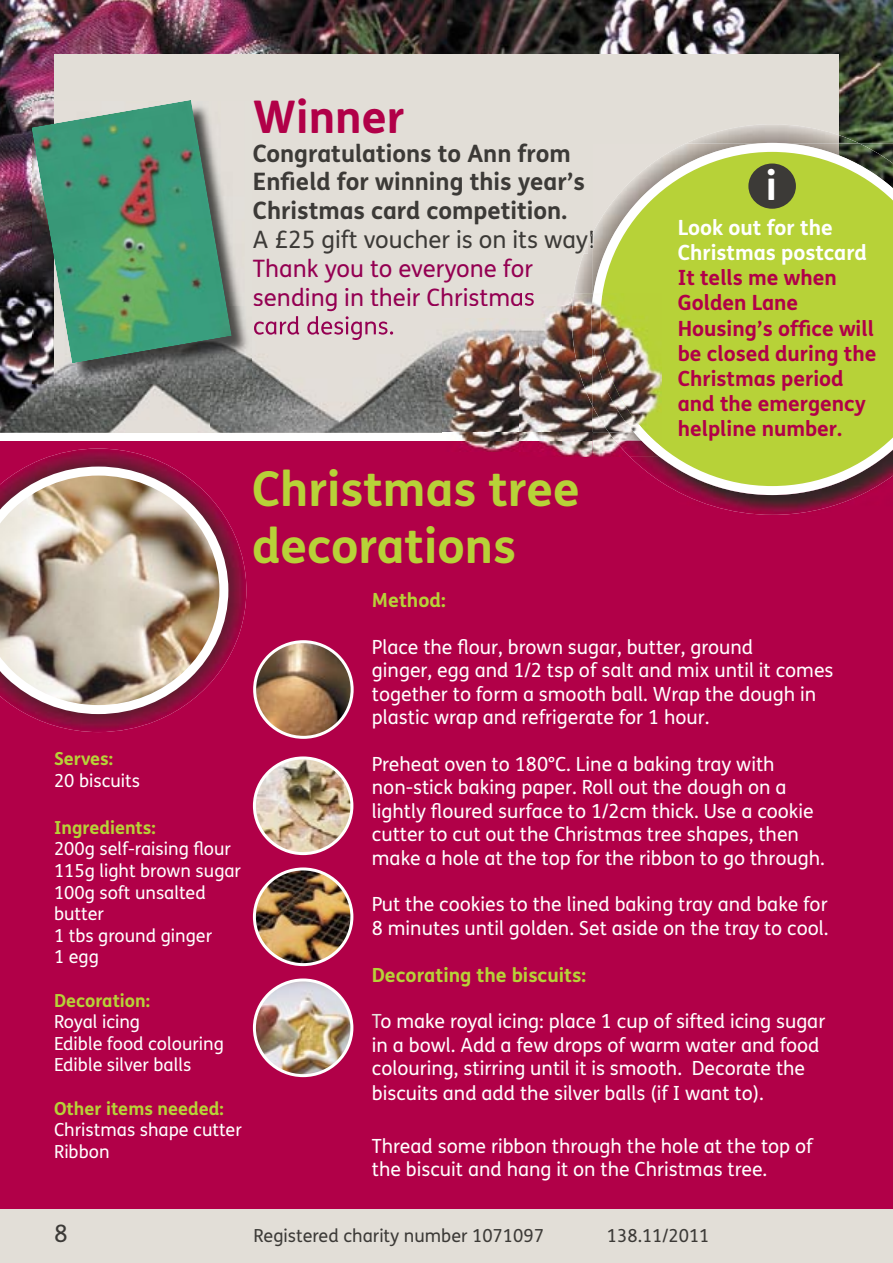
<style>
.page{position:relative;width:893px;height:1263px;background:#fff}
.page>*{position:absolute;margin:0;border:0;box-sizing:border-box;transform-origin:0 0}
.t1{font:700 48px/57.6px "FS Mencap";color:#b7d238}
.t2{font:700 45px "FS Mencap";color:#b10048}
.t3{font:700 40.5px "FS Mencap";color:#fff}
.t4{font:700 24px/28.8px "FS Mencap";color:#3c3a37}
.t5{font:24px/28.8px "FS Mencap";color:#940052}
.t6{font:24px "FS Mencap";color:#3c3a37}
.t7{font:700 21px/25.2px "FS Mencap";color:#b10048}
.t8{font:700 21px/25.2px "FS Mencap";color:#fff}
.t9{font:19.5px/23.4px "FS Mencap";color:#fff}
.t10{font:700 19.5px "FS Mencap";color:#b7d238}
.t11{font:18px/21.6px "FS Mencap";color:#fff}
.t12{font:700 18px "FS Mencap";color:#b7d238}
.t13{font:18px "FS Mencap";color:#3c3a37}
.s1{color:#e7e3de}
</style>
<div class="page">
<img style="left:0;top:0;width:893px;height:306px">
<div style="left:54px;top:54px;width:785px;height:388px;background:#e2ded7"></div>
<img style="left:0;top:306px;width:54px;height:127px">
<img style="left:209px;top:311px;width:233px;height:122px">
<img style="left:54px;top:383px;width:155px;height:50px">
<img style="left:327px;top:306px;width:10px;height:5px">
<img style="left:254px;top:316px;width:139px;height:24px">
<div style="left:0;top:434px;width:893px;height:783px;background:#b10048"></div>
<img style="left:26px;top:449px;width:220px;height:283px">
<div style="left:0;top:1209px;width:893px;height:54px;background:#e2ded7"></div>
<img style="left:0;top:466px;width:228px;height:248px">
<svg style="left:253px;top:640px;width:101px;height:99px"></svg>
<img style="left:253px;top:756px;width:100px;height:99px">
<img style="left:253px;top:867px;width:100px;height:99px">
<img style="left:253px;top:978px;width:100px;height:99px">
<div style="left:0;top:433px;width:893px;height:7px;background:#fff"></div>
<img style="left:839px;top:135px;width:21px;height:8px">
<img style="left:442px;top:329px;width:119px;height:122px">
<img style="left:684px;top:495px;width:177px;height:20px">
<svg style="left:584px;top:236px;width:7px;height:18px"></svg>
<svg style="left:591px;top:143px;width:302px;height:352px;fill:#b7d238"></svg>
<div style="left:748px;top:164px;width:48px;height:45px;background:#3c3a37;border-radius:50%"></div>
<img style="left:33px;top:258px;width:218px;height:125px">
<img style="left:31px;top:100px;width:201px;height:263px">
<img style="left:562px;top:299px;width:10px;height:7px">
<img style="left:519px;top:293px;width:15px;height:13px">
<img style="left:519px;top:306px;width:72px;height:127px">
<img style="left:519px;top:440px;width:72px;height:17px">
<img style="left:561px;top:433px;width:30px;height:7px">
<img style="left:572px;top:293px;width:19px;height:13px">
<img style="left:572px;top:306px;width:19px;height:99px">
<img style="left:591px;top:293px;width:71px;height:164px">
<p class="t12" style="left:54px;top:748px;width:61px">Serves:</p>
<p class="t11" style="left:54px;top:770px;width:88px">20 biscuits</p>
<p class="t12" style="left:54px;top:816px;width:103px">Ingredients:</p>
<p class="t11" style="left:54px;top:839px;width:188px">200g self-raising flour<br>115g light brown sugar<br>100g soft unsalted butter<br>1 tbs ground ginger<br>1 egg</p>
<p class="t12" style="left:54px;top:989px;width:98px">Decoration:</p>
<p class="t11" style="left:54px;top:1011px;width:171px">Royal icing<br>Edible food colouring<br>Edible silver balls</p>
<p class="t12" style="left:54px;top:1097px;width:171px">Other items needed:</p>
<p class="t11" style="left:54px;top:1119px;width:189px">Christmas shape cutter<br>Ribbon</p>
<h2 class="t2" style="left:253px;top:89px;width:153px">Winner</h2>
<p class="t4" style="left:253px;top:139px;width:333px">Congratulations to Ann from<br>Enfield for winning this year’s<br>Christmas card competition.</p>
<p class="t6" style="left:253px;top:226px;width:344px">A £25 gift voucher is on its way!</p>
<p class="t5" style="left:253px;top:254px;width:283px">Thank you to everyone for sending in their Christmas</p>
<h1 class="t1" style="left:252px;top:460px;width:329px">Christmas tree decorations</h1>
<h3 class="t3" style="left:766px;top:160px;width:13px">i</h3>
<p class="t8" style="left:678px;top:215px;width:191px">Look out for the<br>Christmas postcard</p>
<p class="t7" style="left:678px;top:265px;width:200px">It tells me when<br>Golden Lane<br>Housing’s office will be closed during the<br>Christmas period and the emergency helpline number.</p>
<p class="t10" style="left:372px;top:588px;width:75px">Method:</p>
<p class="t9" style="left:372px;top:636px;width:463px">Place the flour, brown sugar, butter, ground<br>ginger, egg and 1/2 tsp of salt and mix until it comes together to form a smooth ball. Wrap the dough in plastic wrap and refrigerate for 1 hour.</p>
<p class="t9" style="left:372px;top:753px;width:454px">Preheat oven to 180°C. Line a baking tray with non-stick baking paper. Roll out the dough on a lightly floured surface to 1/2cm thick. Use a cookie cutter to cut out the Christmas tree shapes, then make a hole at the top for the ribbon to go through.</p>
<p class="t9" style="left:372px;top:893px;width:458px">Put the cookies to the lined baking tray and bake for<br>8 minutes until golden. Set aside on the tray to cool.</p>
<p class="t10" style="left:372px;top:962px;width:216px">Decorating the biscuits:</p>
<p class="t9" style="left:372px;top:1010px;width:455px"><span class="s1">T</span>o make royal icing: place 1 cup of sifted icing sugar in a bowl. Add a few drops of warm water and food colouring, stirring until it is smooth. Decorate the</p>
<p class="t9" style="left:372px;top:1082px;width:393px">biscuits and add the silver balls (if I want to).</p>
<p class="t9" style="left:372px;top:1134px;width:442px">Thread some ribbon through the hole at the top of the biscuit and hang it on the Christmas tree.</p>
<p class="t6" style="left:54px;top:1220px;width:15px">8</p>
<p class="t13" style="left:253px;top:1225px;width:292px">Registered charity number 1071097</p>
<p class="t13" style="left:607px;top:1225px;width:104px">138.11/2011</p>
</div>
